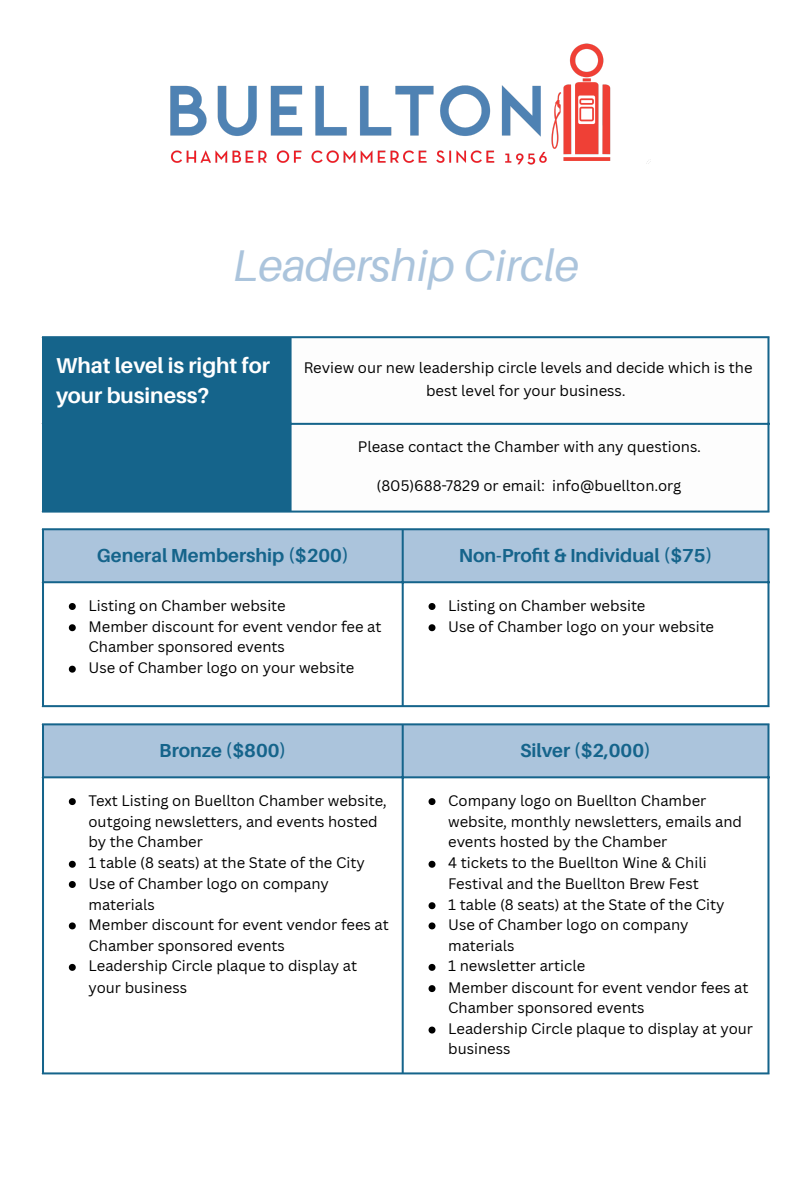
<style>
.page{position:relative;width:810px;height:1181px;background:#fff}
.page>*{position:absolute;margin:0;border:0;box-sizing:border-box;transform-origin:0 0}
.t1{font:italic 44.4px "Aileron";color:#abc4dc}
.t2{font:700 21.6px/30.3px "Aileron";color:#fff}
.t3{font:700 18.9px "Aileron";color:#15648b}
.t4{font:14.85px/20.2px "Canva Sans";color:#000}
</style>
<div class="page">
<img style="left:170px;top:43px;width:481px;height:122px">
<div style="left:44px;top:338px;width:246px;height:172px;background:#15648b"></div>
<svg style="left:292px;top:338px;width:475px;height:85px"></svg>
<hr style="left:42px;top:338px;width:2px;height:172px;background:#15648b">
<hr style="left:290px;top:338px;width:2px;height:172px;background:#15648b">
<hr style="left:767px;top:338px;width:2px;height:172px;background:#15648b">
<hr style="left:42px;top:336px;width:727px;height:2px;background:#15648b">
<hr style="left:42px;top:423px;width:727px;height:2px;background:#15648b">
<hr style="left:42px;top:510px;width:727px;height:2px;background:#15648b">
<div style="left:44px;top:530px;width:723px;height:51px;background:#abc4dc"></div>
<svg style="left:44px;top:583px;width:723px;height:122px"></svg>
<svg style="left:69px;top:603px;width:7px;height:7px"></svg>
<svg style="left:69px;top:624px;width:7px;height:7px"></svg>
<svg style="left:69px;top:665px;width:7px;height:7px"></svg>
<svg style="left:429px;top:603px;width:6px;height:7px"></svg>
<svg style="left:429px;top:624px;width:6px;height:7px"></svg>
<hr style="left:42px;top:530px;width:2px;height:175px;background:#15648b">
<hr style="left:402px;top:530px;width:2px;height:175px;background:#15648b">
<hr style="left:767px;top:530px;width:2px;height:175px;background:#15648b">
<hr style="left:42px;top:528px;width:727px;height:2px;background:#15648b">
<hr style="left:42px;top:581px;width:727px;height:2px;background:#15648b">
<hr style="left:42px;top:705px;width:727px;height:2px;background:#15648b">
<div style="left:44px;top:725px;width:723px;height:51px;background:#abc4dc"></div>
<svg style="left:44px;top:778px;width:723px;height:294px"></svg>
<svg style="left:69px;top:798px;width:7px;height:7px"></svg>
<svg style="left:69px;top:860px;width:7px;height:7px"></svg>
<svg style="left:69px;top:881px;width:7px;height:7px"></svg>
<svg style="left:69px;top:922px;width:7px;height:7px"></svg>
<svg style="left:69px;top:963px;width:7px;height:7px"></svg>
<svg style="left:429px;top:798px;width:6px;height:7px"></svg>
<svg style="left:429px;top:860px;width:6px;height:7px"></svg>
<svg style="left:429px;top:902px;width:6px;height:7px"></svg>
<svg style="left:429px;top:922px;width:6px;height:7px"></svg>
<svg style="left:429px;top:963px;width:6px;height:7px"></svg>
<svg style="left:429px;top:985px;width:6px;height:7px"></svg>
<svg style="left:429px;top:1026px;width:6px;height:7px"></svg>
<hr style="left:42px;top:725px;width:2px;height:347px;background:#15648b">
<hr style="left:402px;top:725px;width:2px;height:347px;background:#15648b">
<hr style="left:767px;top:725px;width:2px;height:347px;background:#15648b">
<hr style="left:42px;top:723px;width:727px;height:2px;background:#15648b">
<hr style="left:42px;top:776px;width:727px;height:2px;background:#15648b">
<hr style="left:42px;top:1072px;width:727px;height:2px;background:#15648b">
<p class="t1" style="left:233px;top:237px;width:347px">Leadership Circle</p>
<p class="t2" style="left:56px;top:349px;width:215px">What level is right for your business?</p>
<p class="t4" style="left:304px;top:355px;width:450px;line-height:23.2px;text-align:center">Review our new leadership circle levels and decide which is the best level for your business.</p>
<p class="t4" style="left:358px;top:436px;width:345px">Please contact the Chamber with any questions.</p>
<p class="t4" style="left:377px;top:474px;width:306px">(805)688-7829 or email: info@buellton.org</p>
<p class="t3" style="left:97px;top:543px;width:253px">General Membership ($200)</p>
<p class="t3" style="left:459px;top:543px;width:255px">Non-Profit &amp; Individual ($75)</p>
<p class="t4" style="left:88px;top:594px;width:199px">Listing on Chamber website</p>
<p class="t4" style="left:88px;top:616px;width:294px">Member discount for event vendor fee at<br>Chamber sponsored events</p>
<p class="t4" style="left:88px;top:657px;width:267px">Use of Chamber logo on your website</p>
<p class="t4" style="left:448px;top:594px;width:199px">Listing on Chamber website</p>
<p class="t4" style="left:448px;top:616px;width:267px">Use of Chamber logo on your website</p>
<p class="t3" style="left:159px;top:738px;width:129px">Bronze ($800)</p>
<p class="t3" style="left:520px;top:738px;width:132px">Silver ($2,000)</p>
<p class="t4" style="left:88px;top:789px;width:300px;line-height:20.7px">Text Listing on Buellton Chamber website, outgoing newsletters, and events hosted by the Chamber</p>
<p class="t4" style="left:88px;top:852px;width:278px">1 table (8 seats) at the State of the City</p>
<p class="t4" style="left:88px;top:872px;width:242px;line-height:21.1px">Use of Chamber logo on company materials</p>
<p class="t4" style="left:88px;top:913px;width:302px;line-height:21.1px">Member discount for event vendor fees at<br>Chamber sponsored events</p>
<p class="t4" style="left:88px;top:955px;width:270px;line-height:21.1px">Leadership Circle plaque to display at your business</p>
<p class="t4" style="left:448px;top:789px;width:295px;line-height:20.7px">Company logo on Buellton Chamber website, monthly newsletters, emails and events hosted by the Chamber</p>
<p class="t4" style="left:448px;top:852px;width:260px">4 tickets to the Buellton Wine &amp; Chili<br>Festival and the Buellton Brew Fest</p>
<p class="t4" style="left:448px;top:893px;width:278px">1 table (8 seats) at the State of the City</p>
<p class="t4" style="left:448px;top:913px;width:242px;line-height:21.1px">Use of Chamber logo on company materials</p>
<p class="t4" style="left:448px;top:955px;width:139px">1 newsletter article</p>
<p class="t4" style="left:448px;top:976px;width:302px">Member discount for event vendor fees at<br>Chamber sponsored events</p>
<p class="t4" style="left:448px;top:1018px;width:306px">Leadership Circle plaque to display at your business</p>
</div>
